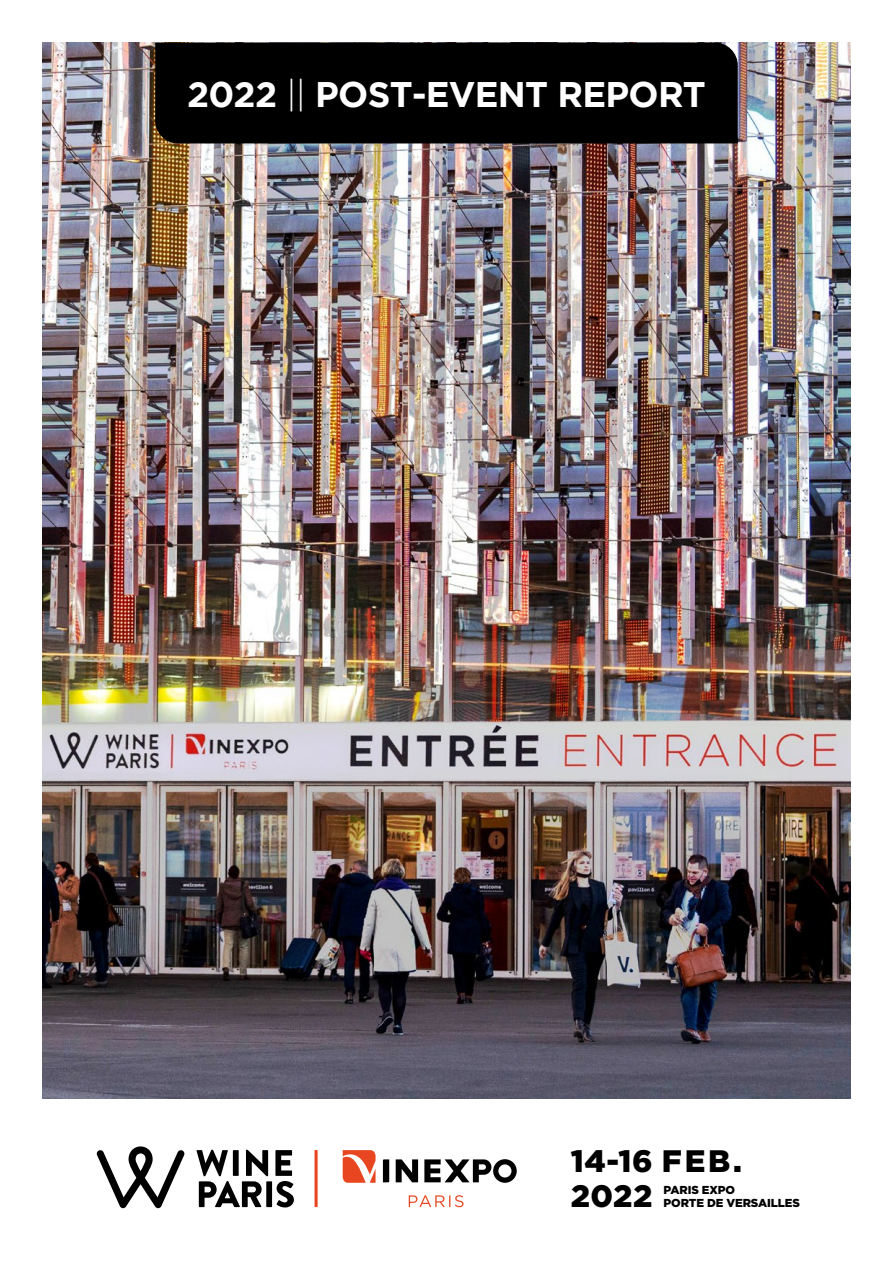
<style>
.page{position:relative;width:893px;height:1263px;background:#fff}
.page>*{position:absolute;margin:0;border:0;box-sizing:border-box;transform-origin:0 0}
.t1{font:700 35.55px "Gotham";letter-spacing:-.02em;color:#fff}
.t2{font:900 31.05px/34.7px "Gotham";letter-spacing:.015em;color:#000}
.t3{font:900 11.55px/13px "Gotham";letter-spacing:-.01em;color:#000}
.s1{font-weight:300}
</style>
<div class="page">
<img style="left:43px;top:43px;width:807px;height:1055px">
<div style="left:155px;top:43px;width:583px;height:100px;background:#000"></div>
<svg style="left:97px;top:1146px;width:88px;height:62px"></svg>
<svg style="left:196px;top:1150px;width:72px;height:57px"></svg>
<div style="left:266px;top:1181px;width:6px;height:26px;background:#000"></div>
<svg style="left:275px;top:1150px;width:19px;height:57px"></svg>
<hr style="left:315px;top:1150px;width:3px;height:57px;background:#e84620">
<svg style="left:343px;top:1150px;width:33px;height:33px"></svg>
<svg style="left:396px;top:1159px;width:22px;height:23px"></svg>
<svg style="left:383px;top:1159px;width:6px;height:23px"></svg>
<svg style="left:424px;top:1159px;width:93px;height:24px"></svg>
<svg style="left:409px;top:1195px;width:55px;height:12px"></svg>
<h1 class="t1" style="left:187px;top:74px;width:520px">2022 <span class="s1">||</span> POST-EVENT REPORT</h1>
<h2 class="t2" style="left:571px;top:1143px;width:172px">14-16 FEB.<br>2022</h2>
<p class="t3" style="left:664px;top:1183px;width:138px">PARIS EXPO<br>PORTE DE VERSAILLES</p>
</div>
